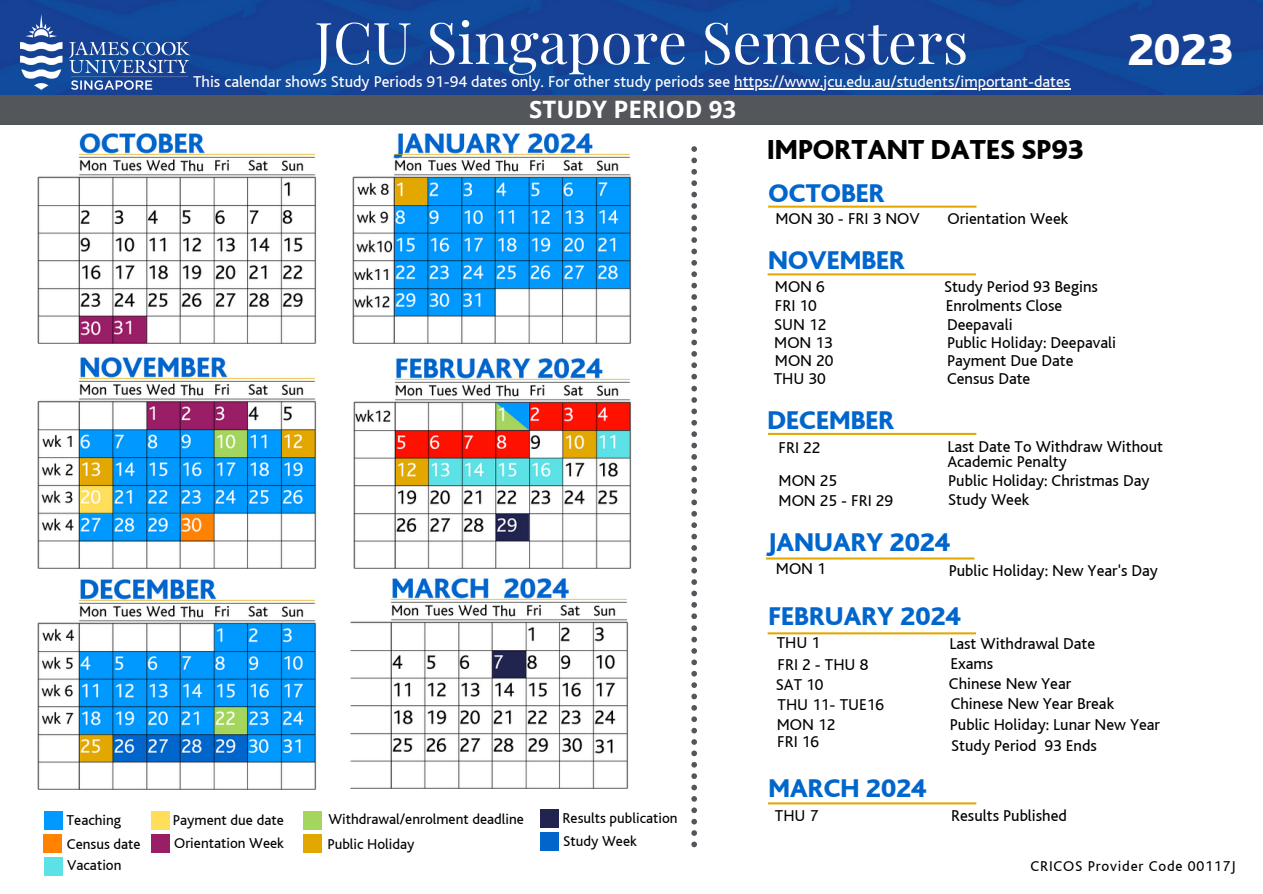
<style>
.page{position:relative;width:1263px;height:894px;background:#fff}
.page>*{position:absolute;margin:0;border:0;box-sizing:border-box;transform-origin:0 0}
.t1{font:57.45px "Playfair Display";color:#fff}
.t2{font:800 47.25px "Bliss";color:#fff}
.t3{font:800 28.95px "Bliss";color:#000}
.t4{font:800 27px "Bliss";color:#06c}
.t5{font:700 24px "Open Sans";color:#fff}
.t6{font:16.5px/15.8px "Bliss";color:#000}
.t7{font:16.5px "Bliss";color:#fff}
.t8{font:15px "Bliss";color:#000}
.t9{font:15px "Bliss";letter-spacing:.055em;color:#000}
</style>
<div class="page">
<img style="left:38px;top:133px;width:279px;height:211px">
<img style="left:38px;top:358px;width:279px;height:210px">
<img style="left:38px;top:579px;width:279px;height:210px">
<img style="left:353px;top:133px;width:279px;height:211px">
<svg style="left:691px;top:146px;width:6px;height:233px"></svg>
<svg style="left:691px;top:385px;width:6px;height:234px"></svg>
<svg style="left:691px;top:625px;width:6px;height:223px"></svg>
<img style="left:353px;top:358px;width:278px;height:210px">
<img style="left:0;top:0;width:1263px;height:98px">
<div style="left:0;top:95px;width:1262px;height:29px;background:#53565a"></div>
<img style="left:21px;top:14px;width:169px;height:75px">
<div style="left:44px;top:810px;width:19px;height:18px;background:#09f"></div>
<div style="left:540px;top:808px;width:19px;height:18px;background:#20244e"></div>
<div style="left:151px;top:834px;width:19px;height:18px;background:#991e66"></div>
<div style="left:303px;top:811px;width:19px;height:18px;background:#a4d65e"></div>
<div style="left:151px;top:811px;width:18px;height:18px;background:#ffde59"></div>
<div style="left:44px;top:834px;width:18px;height:18px;background:#ff8200"></div>
<div style="left:303px;top:834px;width:19px;height:18px;background:#e3a800"></div>
<div style="left:540px;top:832px;width:19px;height:18px;background:#06c"></div>
<div style="left:44px;top:856px;width:19px;height:18px;background:#5ce1e6"></div>
<svg style="left:768px;top:273px;width:208px;height:2px"></svg>
<svg style="left:768px;top:433px;width:208px;height:2px"></svg>
<svg style="left:766px;top:557px;width:208px;height:2px"></svg>
<svg style="left:768px;top:632px;width:208px;height:2px"></svg>
<hr style="left:734px;top:88px;width:336px;height:1px;background:#fff">
<svg style="left:768px;top:205px;width:208px;height:3px"></svg>
<img style="left:350px;top:578px;width:279px;height:210px">
<svg style="left:768px;top:802px;width:208px;height:2px"></svg>
<h1 class="t1" style="left:314px;top:2px;width:655px">JCU Singapore Semesters</h1>
<h3 class="t5" style="left:529px;top:92px;width:208px">STUDY PERIOD 93</h3>
<p class="t7" style="left:193px;top:73px;width:879px">This calendar shows Study Periods 91-94 dates only. For other study periods see https://www.jcu.edu.au/students/important-dates</p>
<h3 class="t3" style="left:767px;top:134px;width:318px">IMPORTANT DATES SP93</h3>
<h3 class="t4" style="left:769px;top:179px;width:118px">OCTOBER</h3>
<p class="t6" style="left:775px;top:211px;width:146px">MON 30 - FRI 3 NOV</p>
<p class="t6" style="left:947px;top:211px;width:122px">Orientation Week</p>
<h3 class="t4" style="left:768px;top:246px;width:138px">NOVEMBER</h3>
<p class="t6" style="left:775px;top:279px;width:51px">MON 6</p>
<p class="t6" style="left:944px;top:279px;width:155px">Study Period 93 Begins</p>
<p class="t6" style="left:775px;top:298px;width:43px">FRI 10</p>
<p class="t6" style="left:946px;top:298px;width:118px">Enrolments Close</p>
<p class="t6" style="left:774px;top:317px;width:54px">SUN 12</p>
<p class="t6" style="left:947px;top:316px;width:67px">Deepavali</p>
<p class="t6" style="left:774px;top:335px;width:60px">MON 13</p>
<p class="t6" style="left:947px;top:335px;width:171px">Public Holiday: Deepavali</p>
<p class="t6" style="left:775px;top:353px;width:60px">MON 20</p>
<p class="t6" style="left:947px;top:353px;width:128px">Payment Due Date</p>
<p class="t6" style="left:774px;top:371px;width:54px">THU 30</p>
<p class="t6" style="left:947px;top:371px;width:85px">Census Date</p>
<h3 class="t4" style="left:768px;top:405px;width:128px">DECEMBER</h3>
<h2 class="t2" style="left:1127px;top:25px;width:107px">2023</h2>
<p class="t6" style="left:779px;top:439px;width:43px">FRI 22</p>
<p class="t6" style="left:947px;top:438px;width:217px">Last Date To Withdraw Without<br>Academic Penalty</p>
<p class="t6" style="left:779px;top:493px;width:116px">MON 25 - FRI 29</p>
<p class="t6" style="left:948px;top:491px;width:83px">Study Week</p>
<p class="t6" style="left:779px;top:473px;width:60px">MON 25</p>
<p class="t6" style="left:948px;top:472px;width:203px">Public Holiday: Christmas Day</p>
<h3 class="t4" style="left:767px;top:528px;width:185px">JANUARY 2024</h3>
<p class="t6" style="left:776px;top:560px;width:51px">MON 1</p>
<p class="t6" style="left:949px;top:562px;width:211px">Public Holiday: New Year's Day</p>
<h3 class="t4" style="left:768px;top:601px;width:194px">FEBRUARY 2024</h3>
<p class="t6" style="left:777px;top:635px;width:45px">THU 1</p>
<p class="t6" style="left:949px;top:636px;width:147px">Last Withdrawal Date</p>
<p class="t6" style="left:777px;top:657px;width:92px">FRI 2 - THU 8</p>
<p class="t6" style="left:950px;top:655px;width:44px">Exams</p>
<p class="t6" style="left:776px;top:677px;width:49px">SAT 10</p>
<p class="t6" style="left:949px;top:676px;width:124px">Chinese New Year</p>
<p class="t6" style="left:777px;top:697px;width:108px">THU 11- TUE16</p>
<p class="t6" style="left:951px;top:696px;width:165px">Chinese New Year Break</p>
<p class="t6" style="left:777px;top:716px;width:60px">MON 12</p>
<p class="t6" style="left:950px;top:716px;width:212px">Public Holiday: Lunar New Year</p>
<p class="t6" style="left:777px;top:733px;width:43px">FRI 16</p>
<p class="t6" style="left:951px;top:737px;width:147px">Study Period 93 Ends</p>
<h3 class="t4" style="left:769px;top:774px;width:159px">MARCH 2024</h3>
<p class="t8" style="left:173px;top:811px;width:112px">Payment due date</p>
<p class="t8" style="left:562px;top:810px;width:117px">Results publication</p>
<p class="t8" style="left:174px;top:834px;width:111px">Orientation Week</p>
<p class="t8" style="left:327px;top:835px;width:89px">Public Holiday</p>
<p class="t8" style="left:563px;top:832px;width:75px">Study Week</p>
<p class="t8" style="left:67px;top:812px;width:56px">Teaching</p>
<p class="t8" style="left:328px;top:811px;width:197px">Withdrawal/enrolment deadline</p>
<p class="t8" style="left:67px;top:835px;width:75px">Census date</p>
<p class="t6" style="left:775px;top:807px;width:45px">THU 7</p>
<p class="t6" style="left:951px;top:807px;width:117px">Results Published</p>
<p class="t8" style="left:67px;top:857px;width:56px">Vacation</p>
<p class="t9" style="left:1030px;top:857px;width:207px">CRICOS Provider Code 00117J</p>
</div>
